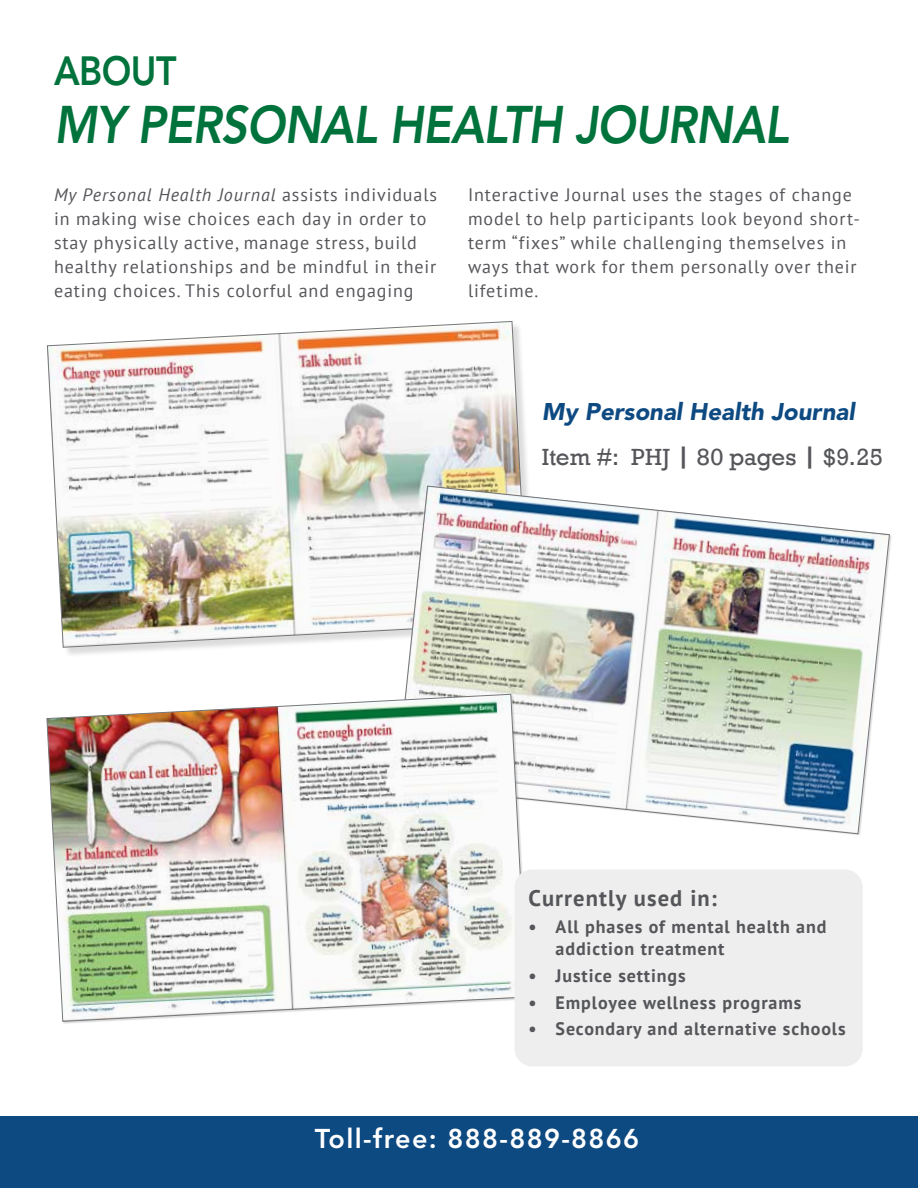
<style>
.page{position:relative;width:918px;height:1188px;background:#fff}
.page>*{position:absolute;margin:0;border:0;box-sizing:border-box;transform-origin:0 0}
.t1{font:italic 800 52.5px "Avenir LT Std";letter-spacing:-.015em;color:#00723b;scale:.88 1}
.t2{font:800 40.5px "Avenir LT Std";letter-spacing:-.015em;color:#00723b;scale:.88 1}
.t3{font:800 27px "Avenir LT Std";letter-spacing:.05em;color:#fff}
.t4{font:italic 900 24px "Avenir LT Std";color:#0e4a82}
.t5{font:24px "Rockwell";letter-spacing:.005em;color:#55565a}
.t6{font:700 22.5px "PT Sans";letter-spacing:.05em;color:#55565a}
.t7{font:18px/24px "PT Sans";letter-spacing:.05em;color:#55565a}
.t8{font:700 18px/22.5px "PT Sans";letter-spacing:.05em;color:#55565a}
.s1{font-style:italic}
.s2{font-weight:700}
</style>
<div class="page">
<div style="left:0;top:1116px;width:918px;height:72px;background:#0e4a82"></div>
<div style="left:48px;top:322px;width:491px;height:336px;background:#000;opacity:.14"></div>
<img style="left:47px;top:321px;width:482px;height:327px">
<img style="left:396px;top:486px;width:494px;height:348px">
<img style="left:47px;top:694px;width:480px;height:328px">
<div style="left:514px;top:869px;width:349px;height:197px;background:#eee;border-radius:18px"></div>
<h2 class="t2" style="left:54px;top:47px;width:141px">ABOUT</h2>
<h1 class="t1" style="left:54px;top:94px;width:836px">MY PERSONAL HEALTH JOURNAL</h1>
<p class="t7" style="left:54px;top:182px;width:385px"><span class="s1">My Personal Health Journal</span> assists individuals in making wise choices each day in order to stay physically active, manage stress, build healthy relationships and be mindful in their eating choices. This colorful and engaging</p>
<p class="t7" style="left:468px;top:182px;width:393px">Interactive Journal uses the stages of change model to help participants look beyond short&shy;term “fixes” while challenging themselves in ways that work for them personally over their lifetime.</p>
<h3 class="t4" style="left:542px;top:397px;width:314px">My Personal Health Journal</h3>
<h3 class="t5" style="left:542px;top:443px;width:342px">Item #: PHJ <span class="s2">|</span> 80 pages <span class="s2">|</span> $9.25</h3>
<p class="t6" style="left:529px;top:883px;width:190px">Currently used in:</p>
<p class="t8" style="left:556px;top:915px;width:272px;text-indent:-27px">• All phases of mental health and addiction treatment</p>
<p class="t8" style="left:529px;top:964px;width:159px">• Justice settings</p>
<p class="t8" style="left:529px;top:991px;width:274px">• Employee wellness programs</p>
<p class="t8" style="left:529px;top:1017px;width:319px">• Secondary and alternative schools</p>
<h3 class="t3" style="left:315px;top:1123px;width:326px">Toll-free: 888-889-8866</h3>
</div>
